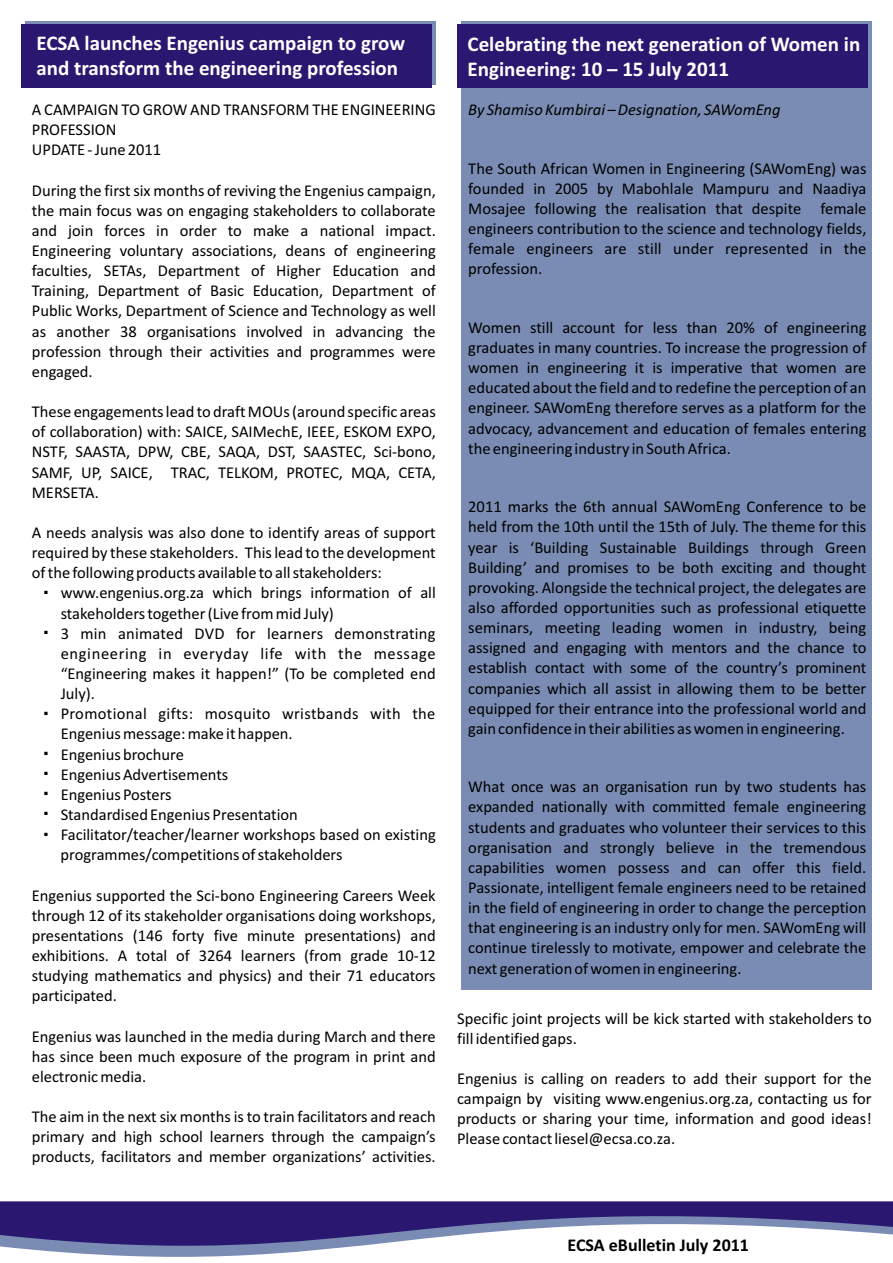
<style>
.page{position:relative;width:893px;height:1263px;background:#fff}
.page>*{position:absolute;margin:0;border:0;box-sizing:border-box;transform-origin:0 0}
.t1{font:700 21px/25.7px "Calibri";color:#fff}
.t2{font:700 18px "Calibri";color:#000}
.t3{font:16.5px/20.1px "Calibri";color:#000;text-align:justify}
.t4{font:italic 16.5px "Calibri";color:#000}
</style>
<div class="page">
<div style="left:461px;top:21px;width:411px;height:969px;background:#7a8cb3"></div>
<div style="left:457px;top:25px;width:411px;height:63px;background:#291770"></div>
<div style="left:25px;top:21px;width:411px;height:64px;background:linear-gradient(to right,#7a8cb3,#7a8cb3)"></div>
<div style="left:21px;top:25px;width:411px;height:63px;background:#291770"></div>
<svg style="left:0;top:1201px;width:893px;height:56px"></svg>
<p class="t1" style="left:36px;top:32px;width:370px">ECSA launches Engenius campaign to grow and transform the engineering profession</p>
<p class="t3" style="left:32px;top:101px;width:405px;text-align:left">A CAMPAIGN TO GROW AND TRANSFORM THE ENGINEERING<br>PROFESSION<br>UPDATE - June 2011</p>
<p class="t3" style="left:32px;top:181px;width:405px">During the first six months of reviving the Engenius campaign, the main focus was on engaging stakeholders to collaborate and join forces in order to make a national impact.<br>Engineering voluntary associations, deans of engineering faculties, SETAs, Department of Higher Education and Training, Department of Basic Education, Department of Public Works, Department of Science and Technology as well as another 38 organisations involved in advancing the profession through their activities and programmes were engaged.</p>
<p class="t3" style="left:32px;top:403px;width:405px">These engagements lead to draft MOUs (around specific areas of collaboration) with: SAICE, SAIMechE, IEEE, ESKOM EXPO, NSTF, SAASTA, DPW, CBE, SAQA, DST, SAASTEC, Sci-bono, SAMF, UP, SAICE, TRAC, TELKOM, PROTEC, MQA, CETA, MERSETA.</p>
<p class="t3" style="left:32px;top:524px;width:405px">A needs analysis was also done to identify areas of support required by these stakeholders. This lead to the development of the following products available to all stakeholders:</p>
<p class="t3" style="left:61px;top:584px;width:377px;text-align:left">www.engenius.org.za which brings information of all stakeholders together (Live from mid July)<br>3 min animated DVD for learners demonstrating engineering in everyday life with the message “Engineering makes it happen!” (To be completed end July).<br>Promotional gifts: mosquito wristbands with the Engenius message: make it happen.<br>Engenius brochure<br>Engenius Advertisements<br>Engenius Posters<br>Standardised Engenius Presentation Facilitator/teacher/learner workshops based on existing programmes/competitions of stakeholders</p>
<p class="t3" style="left:32px;top:886px;width:406px">Engenius supported the Sci-bono Engineering Careers Week through 12 of its stakeholder organisations doing workshops, presentations (146 forty five minute presentations) and exhibitions. A total of 3264 learners (from grade 10-12 studying mathematics and physics) and their 71 educators participated.</p>
<p class="t3" style="left:32px;top:1027px;width:405px">Engenius was launched in the media during March and there has since been much exposure of the program in print and electronic media.</p>
<p class="t3" style="left:32px;top:1108px;width:405px">The aim in the next six months is to train facilitators and reach primary and high school learners through the campaign’s products, facilitators and member organizations’ activities.</p>
<p class="t1" style="left:468px;top:33px;width:394px">Celebrating the next generation of Women in<br>Engineering: 10 – 15 July 2011</p>
<p class="t4" style="left:468px;top:103px;width:314px">By Shamiso Kumbirai – Designation, SAWomEng</p>
<p class="t3" style="left:468px;top:160px;width:400px">The South African Women in Engineering (SAWomEng) was founded in 2005 by Mabohlale Mampuru and Naadiya Mosajee following the realisation that despite female engineers contribution to the science and technology fields, female engineers are still under represented in the profession.</p>
<p class="t3" style="left:468px;top:319px;width:400px">Women still account for less than 20% of engineering graduates in many countries. To increase the progression of women in engineering it is imperative that women are educated about the field and to redefine the perception of an engineer. SAWomEng therefore serves as a platform for the advocacy, advancement and education of females entering the engineering industry in South Africa.</p>
<p class="t3" style="left:468px;top:498px;width:400px">2011 marks the 6th annual SAWomEng Conference to be held from the 10th until the 15th of July. The theme for this year is ‘Building Sustainable Buildings through Green Building’ and promises to be both exciting and thought provoking. Alongside the technical project, the delegates are also afforded opportunities such as professional etiquette seminars, meeting leading women in industry, being assigned and engaging with mentors and the chance to establish contact with some of the country’s prominent companies which all assist in allowing them to be better equipped for their entrance into the professional world and gain confidence in their abilities as women in engineering.</p>
<p class="t3" style="left:468px;top:778px;width:400px">What once was an organisation run by two students has expanded nationally with committed female engineering students and graduates who volunteer their services to this organisation and strongly believe in the tremendous capabilities women possess and can offer this field.<br>Passionate, intelligent female engineers need to be retained in the field of engineering in order to change the perception that engineering is an industry only for men. SAWomEng will continue tirelessly to motivate, empower and celebrate the next generation of women in engineering.</p>
<p class="t3" style="left:457px;top:1009px;width:416px">Specific joint projects will be kick started with stakeholders to fill identified gaps.</p>
<p class="t3" style="left:457px;top:1070px;width:416px">Engenius is calling on readers to add their support for the campaign by visiting www.engenius.org.za, contacting us for products or sharing your time, information and good ideas!<br>Please contact liesel@ecsa.co.za.</p>
<p class="t2" style="left:568px;top:1238px;width:183px">ECSA eBulletin July 2011</p>
</div>
